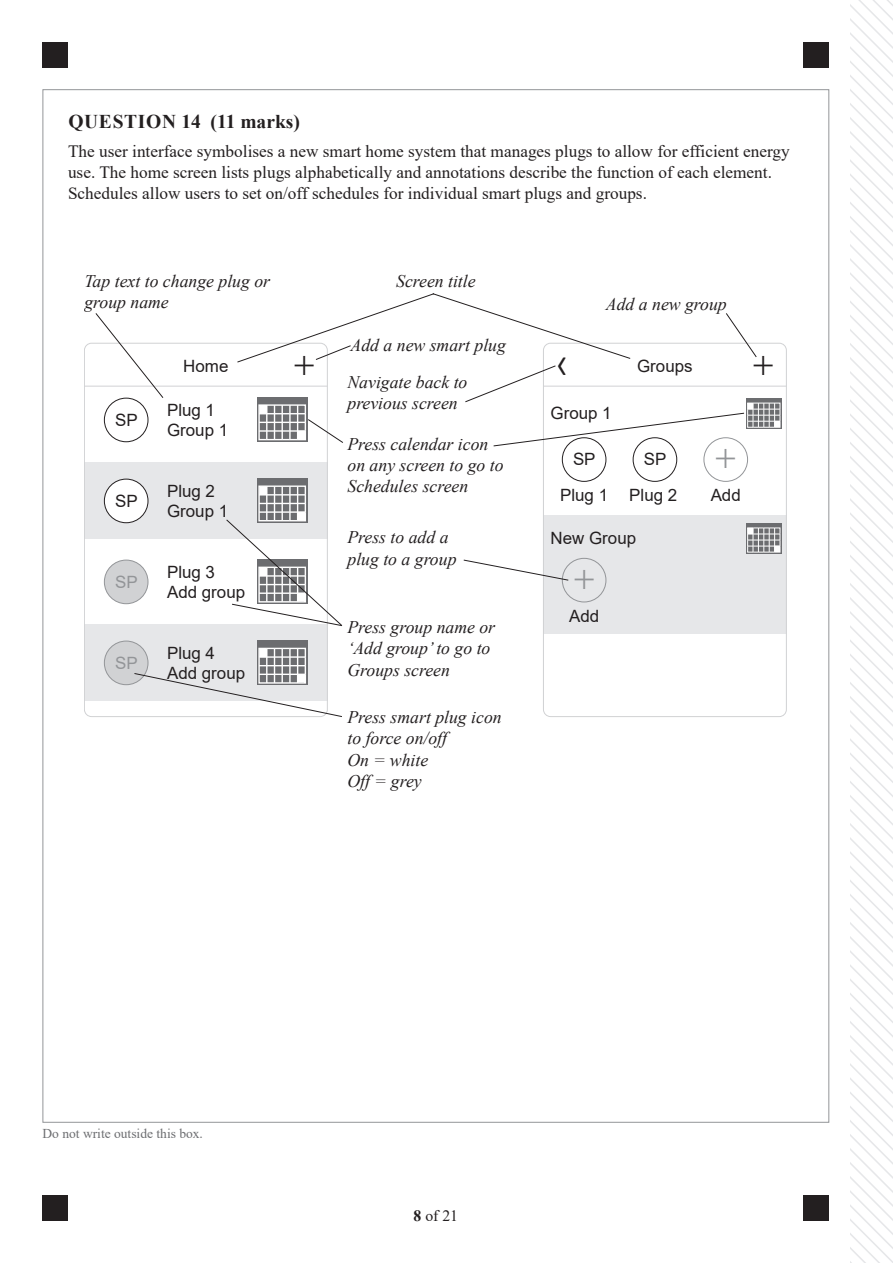
<style>
.page{position:relative;width:893px;height:1263px;background:#fff}
.page>*{position:absolute;margin:0;border:0;box-sizing:border-box;transform-origin:0 0}
.t1{font:300 43.05px "Calibri";color:#231f20}
.Question_heading{font:700 19.5px "Times New Roman";letter-spacing:.035em;color:#231f20}
.t2{font:italic 17.7px/21.3px "Times New Roman";color:#231f20}
.Body_text{font:17.25px/20.7px "Times New Roman";color:#231f20}
.t3{font:16.95px/20.2px "Arial";color:#231f20}
.t4{font:16.95px "Arial";color:#939598}
.t5{font:15.75px "Times New Roman";color:#231f20}
.t6{font:13.5px "Times New Roman";color:#6c6d70}
.s1{font-weight:700}
</style>
<div class="page">
<svg style="left:850px;top:0;width:43px;height:1263px"></svg>
<div style="left:43px;top:43px;width:25px;height:25px;background:#231f20"></div>
<div style="left:43px;top:1195px;width:25px;height:25px;background:#231f20"></div>
<div style="left:804px;top:43px;width:25px;height:25px;background:#231f20"></div>
<div style="left:804px;top:1195px;width:25px;height:25px;background:#231f20"></div>
<div style="left:104px;top:398px;width:44px;height:44px;border:1px solid #231f20;border-radius:50%"></div>
<div style="left:84px;top:462px;width:244px;height:77px;background:#e6e7e9"></div>
<div style="left:104px;top:479px;width:44px;height:44px;background:#fff;border-radius:50%"></div>
<div style="left:104px;top:479px;width:44px;height:44px;border:1px solid #231f20;border-radius:50%"></div>
<div style="left:257px;top:479px;width:50px;height:44px;background:#6c6d70"></div>
<svg style="left:260px;top:487px;width:44px;height:32px"></svg>
<div style="left:258px;top:485px;width:48px;height:36px;border:1px solid #fff"></div>
<hr style="left:259px;top:511px;width:46px;height:2px;background:#fff">
<hr style="left:259px;top:503px;width:46px;height:1px;background:#fff">
<hr style="left:259px;top:494px;width:46px;height:1px;background:#fff">
<hr style="left:297px;top:486px;width:1px;height:35px;background:#fff">
<hr style="left:289px;top:486px;width:2px;height:35px;background:#fff">
<hr style="left:281px;top:486px;width:2px;height:35px;background:#fff">
<hr style="left:274px;top:486px;width:1px;height:35px;background:#fff">
<hr style="left:266px;top:486px;width:1px;height:35px;background:#fff">
<div style="left:260px;top:487px;width:6px;height:7px;background:#fff"></div>
<div style="left:259px;top:486px;width:8px;height:9px;border:1px solid #fff"></div>
<div style="left:298px;top:512px;width:6px;height:8px;background:#fff"></div>
<div style="left:297px;top:512px;width:8px;height:8px;border:1px solid #fff"></div>
<div style="left:104px;top:560px;width:44px;height:44px;background:#d1d2d4;border-radius:50%"></div>
<div style="left:104px;top:560px;width:44px;height:44px;border:1px solid #939598;border-radius:50%"></div>
<div style="left:84px;top:625px;width:244px;height:76px;background:#e6e7e9"></div>
<div style="left:104px;top:641px;width:44px;height:44px;background:#d1d2d4;border-radius:50%"></div>
<div style="left:104px;top:641px;width:44px;height:44px;border:1px solid #939598;border-radius:50%"></div>
<svg style="left:257px;top:641px;width:50px;height:31px"></svg>
<svg style="left:260px;top:650px;width:44px;height:22px"></svg>
<div style="left:258px;top:648px;width:48px;height:36px;border:1px solid #fff"></div>
<hr style="left:259px;top:665px;width:46px;height:1px;background:#fff">
<hr style="left:259px;top:656px;width:46px;height:2px;background:#fff">
<hr style="left:297px;top:648px;width:1px;height:35px;background:#fff">
<hr style="left:289px;top:648px;width:2px;height:35px;background:#fff">
<hr style="left:281px;top:648px;width:2px;height:35px;background:#fff">
<hr style="left:274px;top:648px;width:1px;height:35px;background:#fff">
<hr style="left:266px;top:648px;width:1px;height:35px;background:#fff">
<div style="left:260px;top:649px;width:6px;height:7px;background:#fff"></div>
<div style="left:259px;top:649px;width:8px;height:8px;border:1px solid #fff"></div>
<hr style="left:84px;top:386px;width:243px;height:1px;background:#d1d2d4">
<svg style="left:779px;top:398px;width:2px;height:31px"></svg>
<div style="left:747px;top:403px;width:33px;height:25px;border:1px solid #fff"></div>
<hr style="left:748px;top:421px;width:32px;height:1px;background:#fff">
<hr style="left:748px;top:415px;width:32px;height:1px;background:#fff">
<hr style="left:748px;top:409px;width:32px;height:1px;background:#fff">
<div style="left:543px;top:515px;width:244px;height:118px;background:#e6e7e9"></div>
<hr style="left:543px;top:386px;width:243px;height:1px;background:#d1d2d4">
<div style="left:562px;top:437px;width:44px;height:45px;border:1px solid #231f20;border-radius:50%"></div>
<div style="left:633px;top:437px;width:44px;height:45px;border:1px solid #231f20;border-radius:50%"></div>
<div style="left:562px;top:558px;width:44px;height:44px;border:1px solid #939598;border-radius:50%"></div>
<div style="left:746px;top:523px;width:35px;height:30px;background:#6c6d70"></div>
<div style="left:747px;top:527px;width:33px;height:26px;border:1px solid #fff"></div>
<hr style="left:748px;top:546px;width:32px;height:1px;background:#fff">
<hr style="left:748px;top:539px;width:32px;height:1px;background:#fff">
<hr style="left:748px;top:533px;width:32px;height:1px;background:#fff">
<svg style="left:748px;top:528px;width:31px;height:24px"></svg>
<svg style="left:95px;top:313px;width:69px;height:86px"></svg>
<svg style="left:463px;top:559px;width:106px;height:22px"></svg>
<svg style="left:226px;top:519px;width:117px;height:108px"></svg>
<svg style="left:134px;top:672px;width:208px;height:45px"></svg>
<svg style="left:236px;top:293px;width:543px;height:175px"></svg>
<h3 class="Question_heading" style="left:68px;top:107px;width:233px">QUESTION 14 (11 marks)</h3>
<p class="Body_text" style="left:68px;top:141px;width:723px">The user interface symbolises a new smart home system that manages plugs to allow for efficient energy use. The home screen lists plugs alphabetically and annotations describe the function of each element.<br>Schedules allow users to set on/off schedules for individual smart plugs and groups.</p>
<p class="t2" style="left:84px;top:270px;width:187px">Tap text to change plug or group name</p>
<p class="t2" style="left:396px;top:270px;width:81px">Screen title</p>
<p class="t2" style="left:606px;top:293px;width:122px">Add a new group</p>
<p class="t3" style="left:115px;top:410px;width:24px">SP</p>
<p class="t3" style="left:115px;top:491px;width:24px">SP</p>
<p class="t4" style="left:115px;top:570px;width:24px">SP</p>
<p class="t4" style="left:115px;top:651px;width:24px">SP</p>
<p class="t2" style="left:347px;top:326px;width:160px;line-height:36.9px">Add a new smart plug<br>Navigate back to</p>
<p class="t2" style="left:347px;top:392px;width:112px">previous screen</p>
<p class="t1" style="left:555px;top:336px;width:16px">‹</p>
<p class="t3" style="left:183px;top:356px;width:47px">Home</p>
<p class="t3" style="left:637px;top:356px;width:57px">Groups</p>
<p class="t3" style="left:550px;top:403px;width:63px">Group 1</p>
<p class="t3" style="left:560px;top:442px;width:49px;line-height:35.4px;text-align:center">SP<br>Plug 1</p>
<p class="t3" style="left:629px;top:442px;width:49px;line-height:35.4px;text-align:center">SP<br>Plug 2</p>
<p class="t3" style="left:167px;top:400px;width:63px">Plug 1<br>Group 1</p>
<p class="t2" style="left:347px;top:432px;width:158px">Press calendar icon on any screen to go to<br>Schedules screen</p>
<p class="t3" style="left:167px;top:481px;width:63px">Plug 2<br>Group 1</p>
<p class="t3" style="left:167px;top:562px;width:80px">Plug 3<br>Add group</p>
<p class="t3" style="left:167px;top:643px;width:80px">Plug 4<br>Add group</p>
<p class="t2" style="left:347px;top:526px;width:110px">Press to add a plug to a group</p>
<p class="t2" style="left:347px;top:616px;width:149px">Press group name or ‘Add group’ to go to<br>Groups screen</p>
<p class="t2" style="left:347px;top:706px;width:156px">Press smart plug icon to force on/off<br>On = white<br>Off = grey</p>
<p class="t3" style="left:550px;top:528px;width:87px">New Group</p>
<p class="t3" style="left:569px;top:605px;width:32px">Add</p>
<p class="t3" style="left:711px;top:485px;width:32px">Add</p>
<p class="t6" style="left:43px;top:1124px;width:162px">Do not write outside this box.</p>
<p class="t5" style="left:414px;top:1204px;width:46px"><span class="s1">8</span> of 21</p>
</div>
